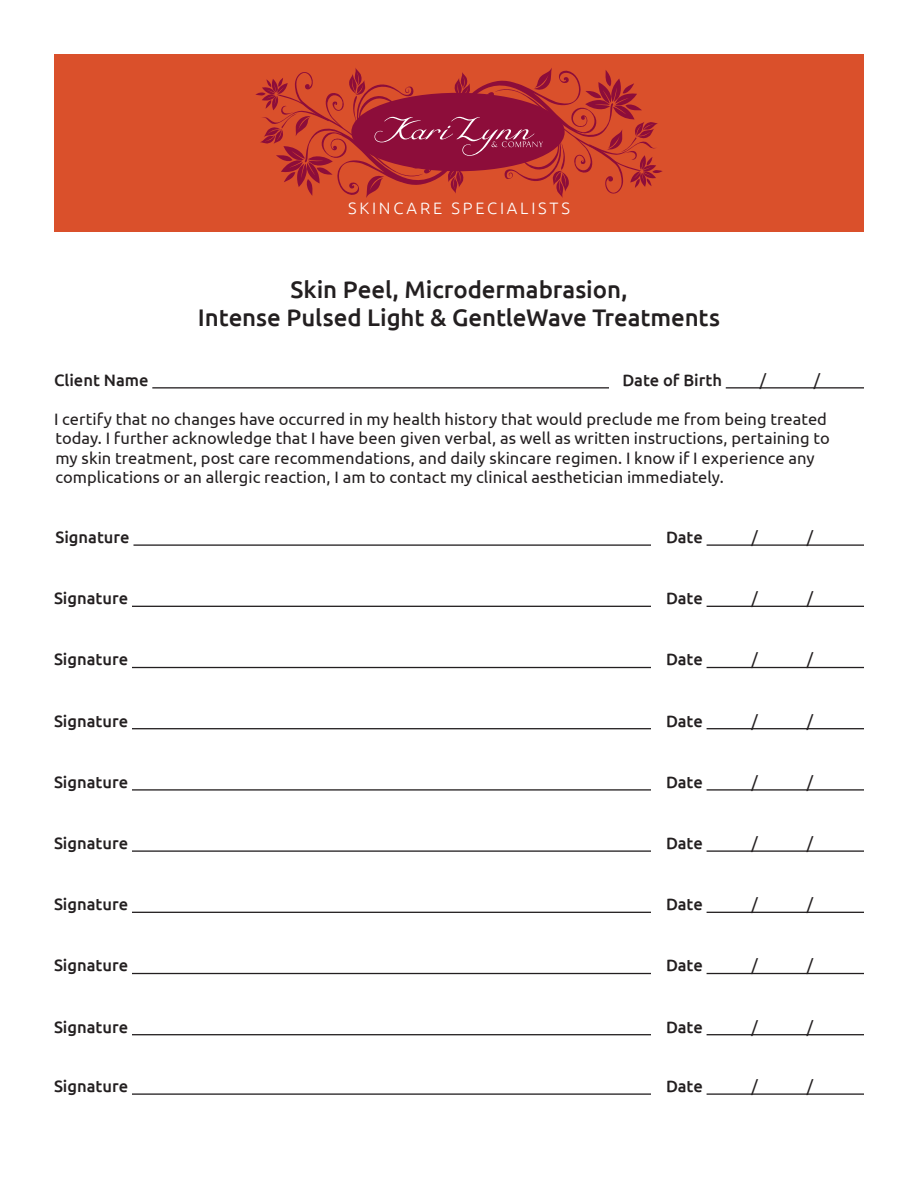
<style>
.page{position:relative;width:918px;height:1188px;background:#fff}
.page>*{position:absolute;margin:0;border:0;box-sizing:border-box;transform-origin:0 0}
.t1{font:500 24px/28.8px "Ubuntu";letter-spacing:-.005em;color:#231f20;text-align:center}
.t2{font:16.5px/19.5px "Ubuntu";letter-spacing:.005em;color:#231f20}
.t3{font:500 16.5px "Ubuntu";color:#231f20}
.t4{font:300 16.5px "Ubuntu";letter-spacing:.17em;color:#fff}
</style>
<div class="page">
<div style="left:54px;top:54px;width:810px;height:177px;background:#da502b"></div>
<svg style="left:255px;top:68px;width:408px;height:130px"></svg>
<hr style="left:152px;top:387px;width:457px;height:2px;background:#231f20">
<hr style="left:726px;top:387px;width:138px;height:2px;background:#231f20">
<hr style="left:133px;top:544px;width:518px;height:2px;background:#231f20">
<hr style="left:707px;top:544px;width:157px;height:2px;background:#231f20">
<hr style="left:132px;top:606px;width:519px;height:1px;background:#231f20">
<hr style="left:707px;top:606px;width:157px;height:1px;background:#231f20">
<hr style="left:132px;top:667px;width:519px;height:1px;background:#231f20">
<hr style="left:707px;top:667px;width:157px;height:1px;background:#231f20">
<hr style="left:132px;top:728px;width:519px;height:1px;background:#231f20">
<hr style="left:707px;top:728px;width:157px;height:1px;background:#231f20">
<hr style="left:132px;top:789px;width:519px;height:2px;background:#231f20">
<hr style="left:707px;top:789px;width:157px;height:2px;background:#231f20">
<hr style="left:132px;top:850px;width:519px;height:2px;background:#231f20">
<hr style="left:707px;top:850px;width:157px;height:2px;background:#231f20">
<hr style="left:132px;top:912px;width:519px;height:1px;background:#231f20">
<hr style="left:707px;top:912px;width:157px;height:1px;background:#231f20">
<hr style="left:132px;top:973px;width:519px;height:1px;background:#231f20">
<hr style="left:707px;top:973px;width:157px;height:1px;background:#231f20">
<hr style="left:132px;top:1034px;width:519px;height:1px;background:#231f20">
<hr style="left:707px;top:1034px;width:157px;height:1px;background:#231f20">
<hr style="left:132px;top:1093px;width:519px;height:2px;background:#231f20">
<hr style="left:707px;top:1093px;width:157px;height:2px;background:#231f20">
<p class="t4" style="left:348px;top:199px;width:223px">SKINCARE SPECIALISTS</p>
<p class="t1" style="left:198px;top:274px;width:524px">Skin Peel, Microdermabrasion,<br>Intense Pulsed Light &amp; GentleWave Treatments</p>
<p class="t3" style="left:54px;top:370px;width:96px">Client Name</p>
<p class="t3" style="left:622px;top:370px;width:101px">Date of Birth</p>
<p class="t2" style="left:760px;top:370px;width:8px">/</p>
<p class="t2" style="left:814px;top:370px;width:8px">/</p>
<p class="t2" style="left:54px;top:409px;width:777px">I certify that no changes have occurred in my health history that would preclude me from being treated today. I further acknowledge that I have been given verbal, as well as written instructions, pertaining to my skin treatment, post care recommendations, and daily skincare regimen. I know if I experience any complications or an allergic reaction, I am to contact my clinical aesthetician immediately.</p>
<p class="t3" style="left:56px;top:527px;width:76px">Signature</p>
<p class="t3" style="left:666px;top:527px;width:38px">Date</p>
<p class="t2" style="left:752px;top:527px;width:8px">/</p>
<p class="t2" style="left:807px;top:527px;width:8px">/</p>
<p class="t3" style="left:54px;top:588px;width:76px">Signature</p>
<p class="t3" style="left:666px;top:588px;width:38px">Date</p>
<p class="t2" style="left:752px;top:588px;width:8px">/</p>
<p class="t2" style="left:807px;top:588px;width:8px">/</p>
<p class="t3" style="left:54px;top:649px;width:76px">Signature</p>
<p class="t3" style="left:666px;top:649px;width:38px">Date</p>
<p class="t2" style="left:752px;top:650px;width:8px">/</p>
<p class="t2" style="left:807px;top:650px;width:8px">/</p>
<p class="t3" style="left:54px;top:711px;width:76px">Signature</p>
<p class="t3" style="left:666px;top:711px;width:38px">Date</p>
<p class="t2" style="left:752px;top:711px;width:8px">/</p>
<p class="t2" style="left:807px;top:711px;width:8px">/</p>
<p class="t3" style="left:54px;top:772px;width:76px">Signature</p>
<p class="t3" style="left:666px;top:772px;width:38px">Date</p>
<p class="t2" style="left:752px;top:772px;width:8px">/</p>
<p class="t2" style="left:807px;top:772px;width:8px">/</p>
<p class="t3" style="left:54px;top:833px;width:76px">Signature</p>
<p class="t3" style="left:666px;top:833px;width:38px">Date</p>
<p class="t2" style="left:752px;top:833px;width:8px">/</p>
<p class="t2" style="left:807px;top:833px;width:8px">/</p>
<p class="t3" style="left:54px;top:894px;width:76px">Signature</p>
<p class="t3" style="left:666px;top:894px;width:38px">Date</p>
<p class="t2" style="left:752px;top:894px;width:8px">/</p>
<p class="t2" style="left:807px;top:894px;width:8px">/</p>
<p class="t3" style="left:54px;top:955px;width:76px">Signature</p>
<p class="t3" style="left:666px;top:955px;width:38px">Date</p>
<p class="t2" style="left:752px;top:956px;width:8px">/</p>
<p class="t2" style="left:807px;top:956px;width:8px">/</p>
<p class="t3" style="left:54px;top:1017px;width:76px">Signature</p>
<p class="t3" style="left:666px;top:1017px;width:38px">Date</p>
<p class="t2" style="left:752px;top:1017px;width:8px">/</p>
<p class="t2" style="left:807px;top:1017px;width:8px">/</p>
<p class="t3" style="left:54px;top:1076px;width:76px">Signature</p>
<p class="t3" style="left:666px;top:1076px;width:38px">Date</p>
<p class="t2" style="left:752px;top:1076px;width:8px">/</p>
<p class="t2" style="left:807px;top:1076px;width:8px">/</p>
</div>
